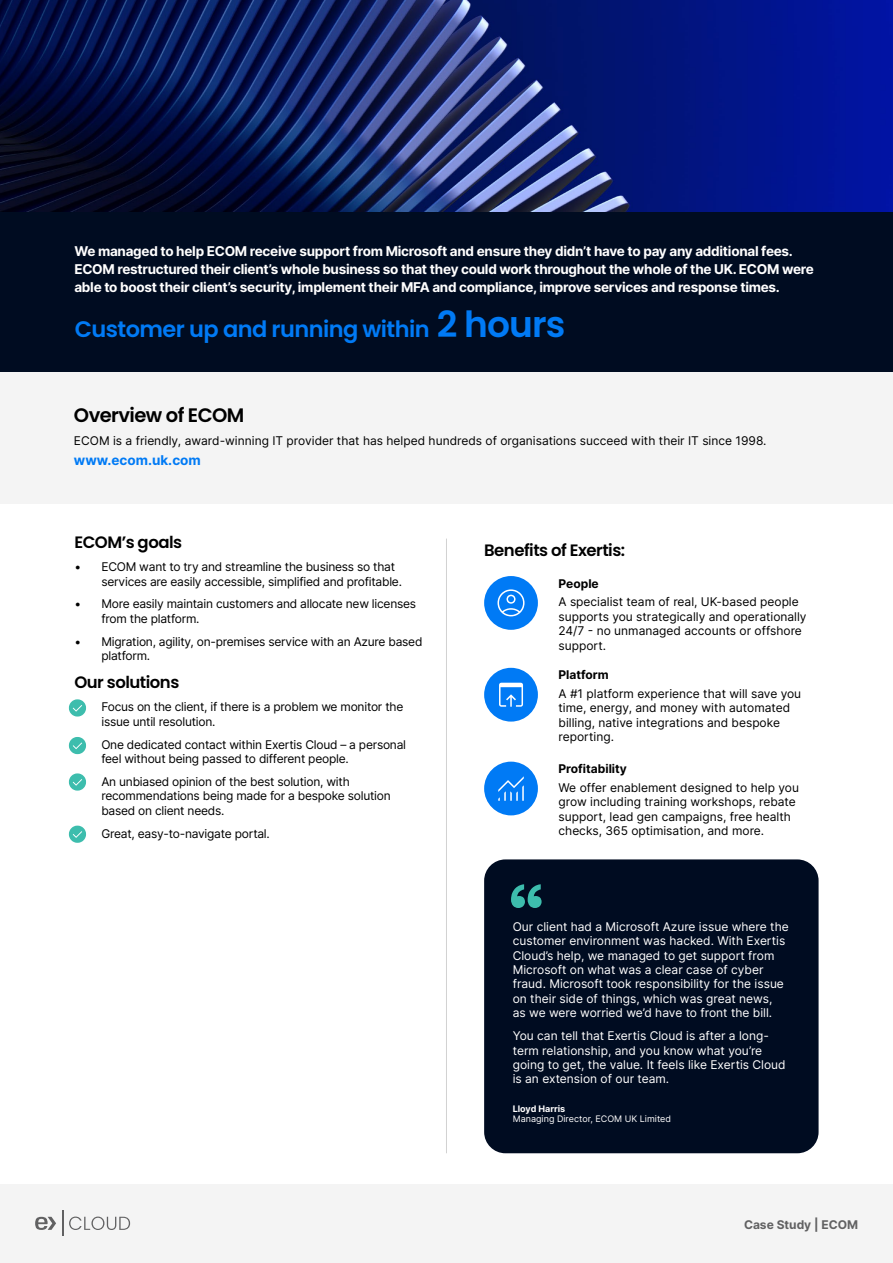
<style>
.page{position:relative;width:893px;height:1263px;background:#fff}
.page>*{position:absolute;margin:0;border:0;box-sizing:border-box;transform-origin:0 0}
.t1{font:600 22.5px "Poppins";letter-spacing:-.025em;color:#007af5}
.t2{font:600 19.5px "Poppins";letter-spacing:-.03em;color:#000}
.t3{font:600 16.5px "Poppins";letter-spacing:-.03em;color:#000}
.t4{font:700 13.5px/18px "Inter";letter-spacing:-.02em;color:#fff}
.t5{font:700 13.5px "Inter";color:#007af5}
.t6{font:12px/14.4px "Inter";letter-spacing:-.02em;color:#000}
.t7{font:12px/14.4px "Inter";color:#000}
.t8{font:12px/14.4px "Inter";color:#fff}
.t9{font:700 12px "Inter";color:#000}
.t10{font:700 12px "Inter";color:#616162}
.t11{font:9px "Inter";color:#fff}
.t12{font:700 9px "Inter";color:#fff}
.s1{font-size:36px}
</style>
<div class="page">
<div style="left:0;top:344px;width:893px;height:160px;background:#f4f4f4"></div>
<div style="left:0;top:1184px;width:893px;height:79px;background:#f4f4f4"></div>
<svg style="left:35px;top:1217px;width:21px;height:13px"></svg>
<svg style="left:62px;top:1210px;width:1px;height:26px"></svg>
<svg style="left:69px;top:1216px;width:61px;height:14px"></svg>
<img style="left:0;top:0;width:893px;height:213px">
<div style="left:484px;top:859px;width:335px;height:294px;background:#000c21;border-radius:21px"></div>
<div style="left:484px;top:576px;width:54px;height:54px;background:#007af5;border-radius:50%"></div>
<div style="left:484px;top:668px;width:54px;height:54px;background:#007af5;border-radius:50%"></div>
<div style="left:484px;top:762px;width:54px;height:53px;background:#007af5;border-radius:50%"></div>
<hr style="left:446px;top:539px;width:1px;height:614px;background:#d2d2d2">
<svg style="left:511px;top:884px;width:31px;height:24px"></svg>
<svg style="left:69px;top:699px;width:17px;height:17px"></svg>
<svg style="left:69px;top:737px;width:17px;height:17px"></svg>
<svg style="left:69px;top:773px;width:17px;height:18px"></svg>
<div style="left:0;top:213px;width:893px;height:159px;background:#000c21"></div>
<svg style="left:499px;top:683px;width:24px;height:24px"></svg>
<svg style="left:498px;top:776px;width:26px;height:25px"></svg>
<svg style="left:497px;top:589px;width:27px;height:27px"></svg>
<svg style="left:69px;top:826px;width:17px;height:17px"></svg>
<p class="t4" style="left:74px;top:242px;width:741px">We managed to help ECOM receive support from Microsoft and ensure they didn’t have to pay any additional fees.<br>ECOM restructured their client’s whole business so that they could work throughout the whole of the UK. ECOM were able to boost their client’s security, implement their MFA and compliance, improve services and response times.</p>
<h1 class="t1" style="left:75px;top:316px;width:492px">Customer up and running within <span class="s1">2 hours</span></h1>
<h2 class="t2" style="left:74px;top:403px;width:172px">Overview of ECOM</h2>
<p class="t7" style="left:74px;top:433px;width:694px">ECOM is a friendly, award-winning IT provider that has helped hundreds of organisations succeed with their IT since 1998.</p>
<p class="t5" style="left:74px;top:450px;width:128px">www.ecom.uk.com</p>
<h3 class="t3" style="left:74px;top:533px;width:109px">ECOM’s goals</h3>
<p class="t6" style="left:101px;top:559px;width:302px;text-indent:-27px">• ECOM want to try and streamline the business so that services are easily accessible, simplified and profitable.</p>
<p class="t6" style="left:101px;top:597px;width:316px;text-indent:-27px">• More easily maintain customers and allocate new licenses from the platform.</p>
<p class="t6" style="left:101px;top:634px;width:323px;text-indent:-27px">• Migration, agility, on-premises service with an Azure based platform.</p>
<h3 class="t3" style="left:74px;top:673px;width:106px">Our solutions</h3>
<p class="t6" style="left:101px;top:699px;width:303px;text-indent:-27px">• Focus on the client, if there is a problem we monitor the issue until resolution.</p>
<p class="t6" style="left:101px;top:737px;width:306px;text-indent:-27px">• One dedicated contact within Exertis Cloud – a personal feel without being passed to different people.</p>
<p class="t6" style="left:101px;top:774px;width:291px;text-indent:-27px">• An unbiased opinion of the best solution, with recommendations being made for a bespoke solution based on client needs.</p>
<p class="t6" style="left:74px;top:826px;width:197px">• Great, easy-to-navigate portal.</p>
<h3 class="t3" style="left:484px;top:540px;width:143px">Benefits of Exertis:</h3>
<p class="t9" style="left:558px;top:574px;width:42px">People</p>
<p class="t7" style="left:558px;top:594px;width:250px">A specialist team of real, UK-based people supports you strategically and operationally 24/7 - no unmanaged accounts or offshore support.</p>
<p class="t9" style="left:558px;top:666px;width:52px">Platform</p>
<p class="t7" style="left:558px;top:686px;width:244px">A #1 platform experience that will save you time, energy, and money with automated billing, native integrations and bespoke reporting.</p>
<p class="t9" style="left:558px;top:760px;width:70px">Profitability</p>
<p class="t7" style="left:558px;top:780px;width:242px">We offer enablement designed to help you grow including training workshops, rebate support, lead gen campaigns, free health checks, 365 optimisation, and more.</p>
<p class="t8" style="left:513px;top:919px;width:278px">Our client had a Microsoft Azure issue where the customer environment was hacked. With Exertis Cloud’s help, we managed to get support from Microsoft on what was a clear case of cyber fraud. Microsoft took responsibility for the issue on their side of things, which was great news,<br>as we were worried we’d have to front the bill.</p>
<p class="t8" style="left:513px;top:1028px;width:274px">You can tell that Exertis Cloud is after a long&shy;term relationship, and you know what you’re going to get, the value. It feels like Exertis Cloud is an extension of our team.</p>
<p class="t12" style="left:513px;top:1102px;width:54px">Lloyd Harris</p>
<p class="t11" style="left:513px;top:1112px;width:160px">Managing Director, ECOM UK Limited</p>
<p class="t10" style="left:744px;top:1216px;width:116px">Case Study | ECOM</p>
</div>
